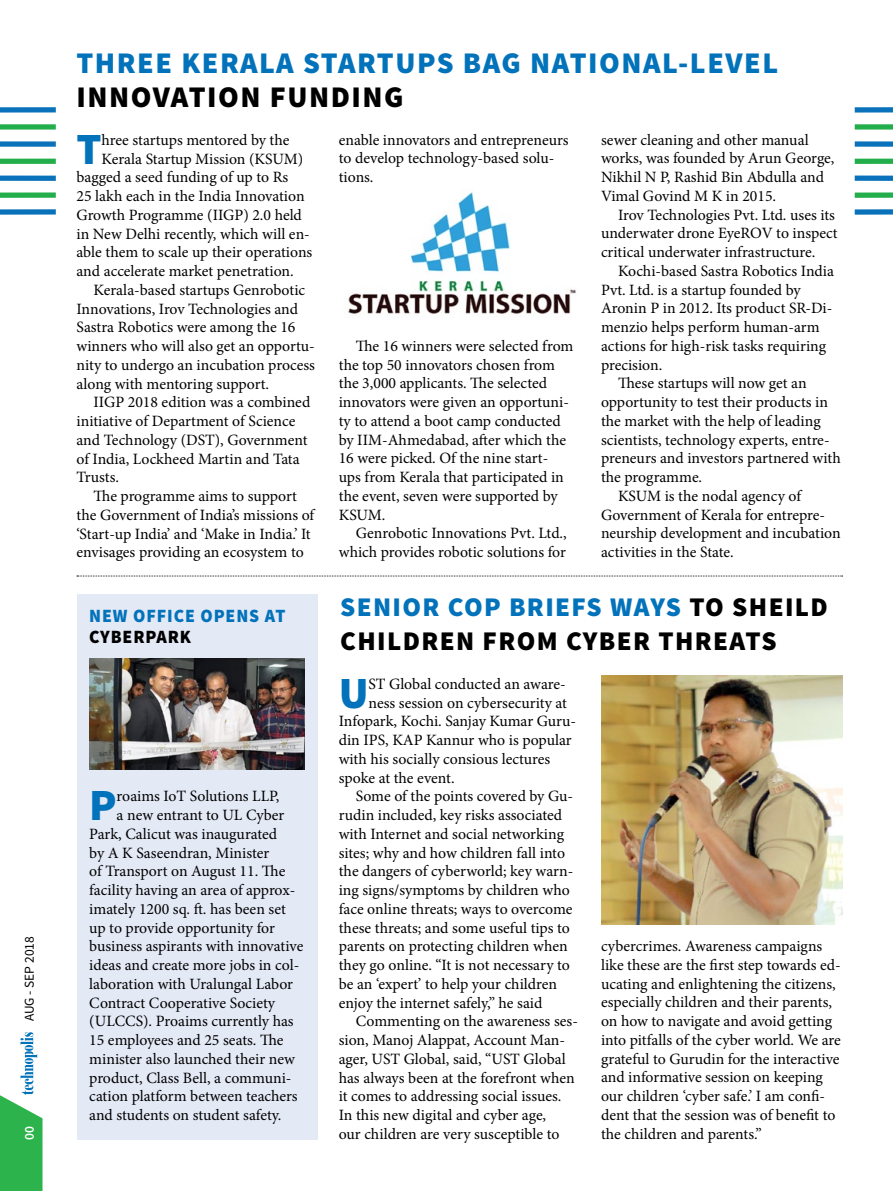
<style>
.page{position:relative;width:893px;height:1191px;background:#fff}
.page>*{position:absolute;margin:0;border:0;box-sizing:border-box;transform-origin:0 0}
.t1{font:900 44.55px "Source Sans Pro";color:#0272ba}
.t2{font:900 30px "Source Sans Pro";letter-spacing:.05em;color:#0272ba}
.t3{font:900 30px "Source Sans Pro";letter-spacing:.05em;color:#000}
.t4{font:900 27px/33.8px "Source Sans Pro";letter-spacing:.05em;color:#000}
.t5{font:900 18.75px "Source Sans Pro";letter-spacing:.05em;color:#0272ba;scale:.95 1}
.t6{font:900 18.75px "Source Sans Pro";letter-spacing:.05em;color:#000;scale:.95 1}
.t7{font:15.75px/18.8px "Minion Pro";color:#000}
.t8{font:13.5px "Source Sans Pro";color:#000}
.t9{font:600 13.5px "Source Sans Pro";color:#fff}
.s1{color:#0272ba}
</style>
<div class="page">
<div style="left:77px;top:595px;width:240px;height:545px;background:#e4e9f6"></div>
<img style="left:348px;top:192px;width:228px;height:122px">
<svg style="left:0;top:1032px;width:43px;height:159px"></svg>
<svg style="left:0;top:107px;width:56px;height:108px"></svg>
<svg style="left:855px;top:107px;width:38px;height:108px"></svg>
<svg style="left:77px;top:575px;width:766px;height:1px"></svg>
<img style="left:602px;top:676px;width:240px;height:248px">
<img style="left:89px;top:658px;width:216px;height:111px">
<p class="t8" style="left:21px;top:1021px;width:87px;rotate:-90deg">AUG - SEP 2018</p>
<p class="t9" style="left:21px;top:1140px;width:15px;rotate:-90deg">00</p>
<h2 class="t2" style="left:77px;top:44px;width:703px">THREE KERALA STARTUPS BAG NATIONAL-LEVEL</h2>
<h2 class="t3" style="left:77px;top:77px;width:328px">INNOVATION FUNDING</h2>
<h1 class="t1" style="left:77px;top:120px;width:27px">T</h1>
<p class="t7" style="left:101px;top:130px;width:190px">hree startups mentored by the</p>
<p class="t7" style="left:101px;top:149px;width:203px">Kerala Startup Mission (KSUM)</p>
<p class="t7" style="left:77px;top:168px;width:213px">bagged a seed funding of up to Rs</p>
<p class="t7" style="left:77px;top:187px;width:230px">25 lakh each in the India Innovation</p>
<p class="t7" style="left:77px;top:205px;width:227px">Growth Programme (IIGP) 2.0 held</p>
<p class="t7" style="left:77px;top:224px;width:235px">in New Delhi recently, which will en-</p>
<p class="t7" style="left:77px;top:243px;width:237px">able them to scale up their operations</p>
<p class="t7" style="left:77px;top:262px;width:219px">and accelerate market penetration.</p>
<p class="t7" style="left:94px;top:280px;width:213px">Kerala-based startups Genrobotic</p>
<p class="t7" style="left:77px;top:299px;width:223px">Innovations, Irov Technologies and</p>
<p class="t7" style="left:77px;top:318px;width:220px">Sastra Robotics were among the 16</p>
<p class="t7" style="left:77px;top:337px;width:240px">winners who will also get an opportu-</p>
<p class="t7" style="left:77px;top:355px;width:240px">nity to undergo an incubation process</p>
<p class="t7" style="left:77px;top:374px;width:194px">along with mentoring support.</p>
<p class="t7" style="left:94px;top:393px;width:218px">IIGP 2018 edition was a combined</p>
<p class="t7" style="left:77px;top:412px;width:220px">initiative of Department of Science</p>
<p class="t7" style="left:77px;top:430px;width:233px">and Technology (DST), Government</p>
<p class="t7" style="left:77px;top:449px;width:225px">of India, Lockheed Martin and Tata</p>
<p class="t7" style="left:77px;top:468px;width:44px">Trusts.</p>
<p class="t7" style="left:94px;top:487px;width:205px">The programme aims to support</p>
<p class="t7" style="left:77px;top:505px;width:239px">the Government of India’s missions of</p>
<p class="t7" style="left:77px;top:524px;width:236px">‘Start-up India’ and ‘Make in India.’ It</p>
<p class="t7" style="left:77px;top:543px;width:229px">envisages providing an ecosystem to</p>
<p class="t5" style="left:89px;top:603px;width:208px">NEW OFFICE OPENS AT</p>
<p class="t6" style="left:89px;top:625px;width:109px">CYBERPARK</p>
<h1 class="t1" style="left:89px;top:776px;width:29px">P</h1>
<p class="t7" style="left:117px;top:787px;width:164px">roaims IoT Solutions LLP,</p>
<p class="t7" style="left:117px;top:805px;width:169px">a new entrant to UL Cyber</p>
<p class="t7" style="left:89px;top:824px;width:189px">Park, Calicut was inaugurated</p>
<p class="t7" style="left:89px;top:843px;width:182px">by A K Saseendran, Minister</p>
<p class="t7" style="left:89px;top:862px;width:198px">of Transport on August 11. The</p>
<p class="t7" style="left:89px;top:880px;width:208px">facility having an area of approx-</p>
<p class="t7" style="left:89px;top:899px;width:198px">imately 1200 sq. ft. has been set</p>
<p class="t7" style="left:89px;top:918px;width:187px">up to provide opportunity for</p>
<p class="t7" style="left:89px;top:937px;width:216px">business aspirants with innovative</p>
<p class="t7" style="left:89px;top:955px;width:212px">ideas and create more jobs in col-</p>
<p class="t7" style="left:89px;top:974px;width:205px">laboration with Uralungal Labor</p>
<p class="t7" style="left:89px;top:993px;width:187px">Contract Cooperative Society</p>
<p class="t7" style="left:89px;top:1012px;width:206px">(ULCCS). Proaims currently has</p>
<p class="t7" style="left:89px;top:1030px;width:196px">15 employees and 25 seats. The</p>
<p class="t7" style="left:89px;top:1049px;width:207px">minister also launched their new</p>
<p class="t7" style="left:89px;top:1068px;width:204px">product, Class Bell, a communi-</p>
<p class="t7" style="left:89px;top:1087px;width:210px">cation platform between teachers</p>
<p class="t7" style="left:89px;top:1105px;width:194px">and students on student safety.</p>
<p class="t7" style="left:339px;top:130px;width:231px">enable innovators and entrepreneurs to develop technology-based solu&shy;tions.</p>
<p class="t7" style="left:339px;top:337px;width:236px;text-indent:17px">The 16 winners were selected from the top 50 innovators chosen from the 3,000 applicants. The selected innovators were given an opportuni&shy;ty to attend a boot camp conducted by IIM-Ahmedabad, after which the<br>16 were picked. Of the nine start&shy;ups from Kerala that participated in the event, seven were supported by<br>KSUM.</p>
<p class="t7" style="left:339px;top:524px;width:229px;text-align:right">Genrobotic Innovations Pvt. Ltd., which provides robotic solutions for</p>
<p class="t7" style="left:601px;top:130px;width:235px">sewer cleaning and other manual works, was founded by Arun George,<br>Nikhil N P, Rashid Bin Abdulla and<br>Vimal Govind M K in 2015.</p>
<p class="t7" style="left:601px;top:205px;width:238px;text-indent:17px">Irov Technologies Pvt. Ltd. uses its underwater drone EyeROV to inspect critical underwater infrastructure.</p>
<p class="t7" style="left:618px;top:261px;width:218px">Kochi-based Sastra Robotics India</p>
<p class="t7" style="left:601px;top:280px;width:201px">Pvt. Ltd. is a startup founded by</p>
<p class="t7" style="left:601px;top:299px;width:233px">Aronin P in 2012. Its product SR-Di-</p>
<p class="t7" style="left:601px;top:318px;width:220px">menzio helps perform human-arm</p>
<p class="t7" style="left:601px;top:336px;width:227px">actions for high-risk tasks requiring</p>
<p class="t7" style="left:601px;top:355px;width:63px">precision.</p>
<p class="t7" style="left:618px;top:374px;width:190px">These startups will now get an</p>
<p class="t7" style="left:601px;top:393px;width:229px">opportunity to test their products in</p>
<p class="t7" style="left:601px;top:411px;width:221px">the market with the help of leading</p>
<p class="t7" style="left:601px;top:430px;width:230px">scientists, technology experts, entre-</p>
<p class="t7" style="left:601px;top:449px;width:241px">preneurs and investors partnered with</p>
<p class="t7" style="left:601px;top:468px;width:103px">the programme.</p>
<p class="t7" style="left:618px;top:486px;width:184px">KSUM is the nodal agency of</p>
<p class="t7" style="left:601px;top:505px;width:226px">Government of Kerala for entrepre-</p>
<p class="t7" style="left:601px;top:524px;width:241px">neurship development and incubation</p>
<p class="t7" style="left:601px;top:543px;width:134px">activities in the State.</p>
<h3 class="t4" style="left:340px;top:591px;width:489px"><span class="s1">SENIOR COP BRIEFS WAYS</span> TO SHEILD<br>CHILDREN FROM CYBER THREATS</h3>
<h1 class="t1" style="left:339px;top:663px;width:31px">U</h1>
<p class="t7" style="left:368px;top:674px;width:199px">ST Global conducted an aware-</p>
<p class="t7" style="left:368px;top:693px;width:200px">ness session on cybersecurity at</p>
<p class="t7" style="left:339px;top:712px;width:239px">Infopark, Kochi. Sanjay Kumar Guru-</p>
<p class="t7" style="left:339px;top:730px;width:235px">din IPS, KAP Kannur who is popular</p>
<p class="t7" style="left:339px;top:749px;width:213px">with his socially consious lectures</p>
<p class="t7" style="left:339px;top:768px;width:117px">spoke at the event.</p>
<p class="t7" style="left:356px;top:787px;width:219px">Some of the points covered by Gu-</p>
<p class="t7" style="left:339px;top:805px;width:225px">rudin included, key risks associated</p>
<p class="t7" style="left:339px;top:824px;width:227px">with Internet and social networking</p>
<p class="t7" style="left:339px;top:843px;width:228px">sites; why and how children fall into</p>
<p class="t7" style="left:339px;top:862px;width:236px">the dangers of cyberworld; key warn-</p>
<p class="t7" style="left:339px;top:880px;width:232px">ing signs/symptoms by children who</p>
<p class="t7" style="left:339px;top:899px;width:235px">face online threats; ways to overcome</p>
<p class="t7" style="left:339px;top:918px;width:233px">these threats; and some useful tips to</p>
<p class="t7" style="left:339px;top:937px;width:230px">parents on protecting children when</p>
<p class="t7" style="left:339px;top:955px;width:233px">they go online. “It is not necessary to</p>
<p class="t7" style="left:339px;top:974px;width:220px">be an ‘expert’ to help your children</p>
<p class="t7" style="left:339px;top:993px;width:205px">enjoy the internet safely,” he said</p>
<p class="t7" style="left:356px;top:1012px;width:224px">Commenting on the awareness ses-</p>
<p class="t7" style="left:339px;top:1030px;width:228px">sion, Manoj Alappat, Account Man-</p>
<p class="t7" style="left:339px;top:1049px;width:229px">ager, UST Global, said, “UST Global</p>
<p class="t7" style="left:339px;top:1068px;width:238px">has always been at the forefront when</p>
<p class="t7" style="left:339px;top:1087px;width:224px">it comes to addressing social issues.</p>
<p class="t7" style="left:339px;top:1105px;width:209px">In this new digital and cyber age,</p>
<p class="t7" style="left:339px;top:1124px;width:222px">our children are very susceptible to</p>
<p class="t7" style="left:601px;top:937px;width:241px">cybercrimes. Awareness campaigns like these are the first step towards ed&shy;ucating and enlightening the citizens, especially children and their parents, on how to navigate and avoid getting into pitfalls of the cyber world. We are grateful to Gurudin for the interactive and informative session on keeping our children ‘cyber safe.’ I am confi&shy;dent that the session was of benefit to the children and parents.”</p>
</div>
